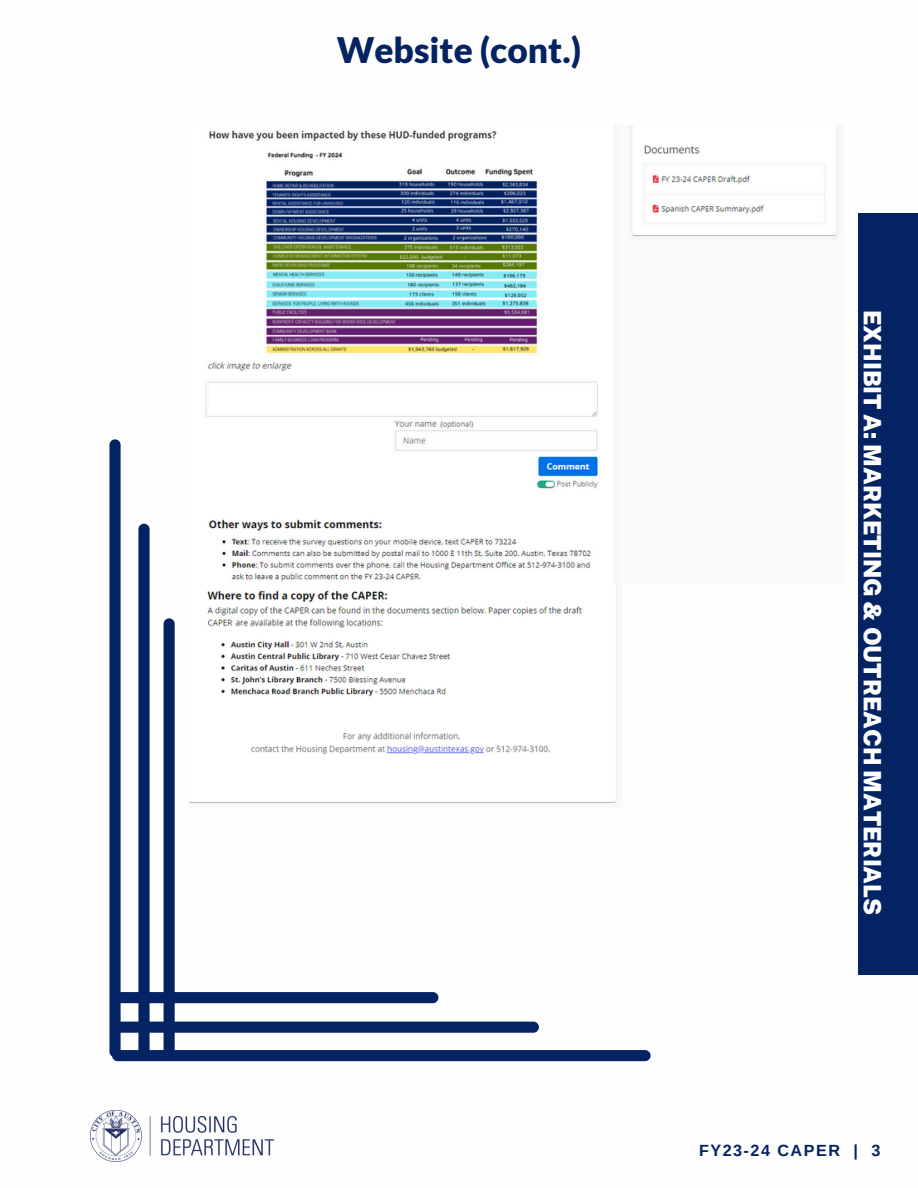
<style>
.page{position:relative;width:918px;height:1188px;background:#fff}
.page>*{position:absolute;margin:0;border:0;box-sizing:border-box;transform-origin:0 0}
.t1{font:900 35.25px "Lato";color:#042363}
.t2{font:900 24px "Public Sans";color:#fefefe}
.t3{font:700 16.2px "Arimo";letter-spacing:.09em;color:#042363}
</style>
<div class="page">
<div style="left:110px;top:439px;width:11px;height:618px;background:#042363;border-radius:6px"></div>
<div style="left:138px;top:524px;width:12px;height:533px;background:#042363;border-radius:6px"></div>
<div style="left:164px;top:618px;width:11px;height:437px;background:#042363;border-radius:6px"></div>
<div style="left:112px;top:1050px;width:539px;height:11px;background:#042363;border-radius:6px"></div>
<div style="left:115px;top:1022px;width:424px;height:11px;background:#042363;border-radius:6px"></div>
<div style="left:115px;top:992px;width:323px;height:11px;background:#042363;border-radius:6px"></div>
<div style="left:858px;top:213px;width:60px;height:762px;background:#042363"></div>
<img style="left:90px;top:1110px;width:184px;height:52px">
<img style="left:205px;top:125px;width:633px;height:459px">
<img style="left:189px;top:584px;width:428px;height:220px">
<p class="t1" style="left:337px;top:29px;width:246px">Website (cont.)</p>
<h1 class="t2" style="left:887px;top:310px;width:607px;rotate:90deg">EXHIBIT A: MARKETING &amp; OUTREACH MATERIALS</h1>
<p class="t3" style="left:699px;top:1142px;width:183px">FY23-24 CAPER | 3</p>
</div>
